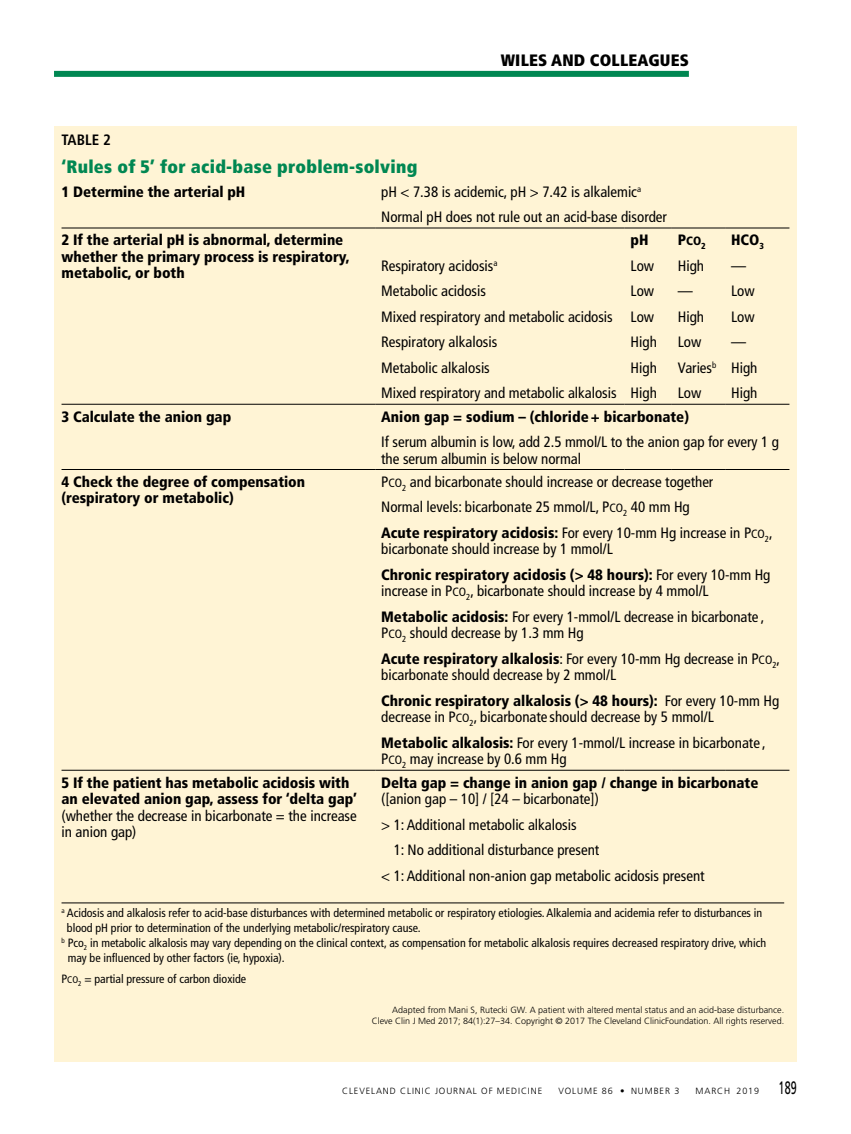
<style>
.page{position:relative;width:851px;height:1134px;background:#fff}
.page>*{position:absolute;margin:0;border:0;box-sizing:border-box;transform-origin:0 0}
.t1{font:900 condensed 18px "Frutiger LT Std";letter-spacing:.015em;color:#008752}
.t2{font:900 condensed 16.5px "Frutiger LT Std";letter-spacing:.01em;color:#000}
.t3{font:condensed 15px/25.5px "Frutiger LT Std";color:#000}
.t4{font:900 condensed 15px/16.5px "Frutiger LT Std";color:#000}
.t5{font:700 condensed 15px "Frutiger LT Std";color:#000}
.t6{font:condensed 12px "Frutiger LT Std";color:#000}
.t7{font:12px "Frutiger LT Std Black Cn SC800";color:#000}
.t8{font:300 9px/10.8px "Frutiger LT Std";color:#000;text-align:right}
.t9{font:300 9px "Frutiger LT Std";letter-spacing:.1em;color:#000}
.s1{font-family:"Frutiger LT Std";font-weight:900;font-stretch:condensed;font-size:15px}
.s2{font-weight:900}
.s3{font-family:"Frutiger LT Std Cn SC800";font-stretch:normal;font-size:12px}
.s4{font-family:"Frutiger LT Std Cn SC800";font-stretch:normal;font-size:9.6px}
.s5{font-weight:400;font-size:18px}
</style>
<div class="page">
<div style="left:54px;top:71px;width:634px;height:6px;background:#008752"></div>
<div style="left:54px;top:126px;width:742px;height:936px;background:#fff4d5"></div>
<hr style="left:62px;top:228px;width:313px;height:1px;background:#000">
<hr style="left:375px;top:228px;width:249px;height:1px;background:#000">
<hr style="left:624px;top:228px;width:47px;height:1px;background:#000">
<hr style="left:671px;top:228px;width:54px;height:1px;background:#000">
<hr style="left:725px;top:228px;width:64px;height:1px;background:#000">
<hr style="left:62px;top:404px;width:313px;height:1px;background:#000">
<hr style="left:375px;top:404px;width:249px;height:1px;background:#000">
<hr style="left:624px;top:404px;width:47px;height:1px;background:#000">
<hr style="left:671px;top:404px;width:54px;height:1px;background:#000">
<hr style="left:725px;top:404px;width:64px;height:1px;background:#000">
<hr style="left:62px;top:469px;width:313px;height:1px;background:#000">
<hr style="left:375px;top:469px;width:249px;height:1px;background:#000">
<hr style="left:624px;top:469px;width:47px;height:1px;background:#000">
<hr style="left:671px;top:469px;width:54px;height:1px;background:#000">
<hr style="left:725px;top:469px;width:64px;height:1px;background:#000">
<hr style="left:62px;top:770px;width:313px;height:1px;background:#000">
<hr style="left:375px;top:770px;width:249px;height:1px;background:#000">
<hr style="left:624px;top:770px;width:47px;height:1px;background:#000">
<hr style="left:671px;top:770px;width:54px;height:1px;background:#000">
<hr style="left:725px;top:770px;width:64px;height:1px;background:#000">
<hr style="left:62px;top:903px;width:722px;height:1px;background:#000">
<p class="t2" style="left:501px;top:51px;width:190px">WILES AND COLLEAGUES</p>
<p class="t5" style="left:62px;top:131px;width:51px">TABLE 2</p>
<p class="t1" style="left:62px;top:156px;width:357px">‘Rules of 5’ for acid-base problem-solving</p>
<p class="t4" style="left:62px;top:183px;width:185px">1 Determine the arterial pH</p>
<p class="t3" style="left:381px;top:179px;width:287px">pH &lt; 7.38 is acidemic, pH &gt; 7.42 is alkalemic<sup>a<br></sup>Normal pH does not rule out an acid-base disorder</p>
<p class="t4" style="left:62px;top:232px;width:290px">2 If the arterial pH is abnormal, determine whether the primary process is respiratory, metabolic, or both</p>
<p class="t4" style="left:630px;top:232px;width:20px">pH</p>
<p class="t3" style="left:630px;top:253px;width:28px">Low<br>Low<br>Low<br>High<br>High<br>High</p>
<p class="t3" style="left:381px;top:253px;width:237px">Respiratory acidosis<sup>a<br></sup>Metabolic acidosis<br>Mixed respiratory and metabolic acidosis<br>Respiratory alkalosis<br>Metabolic alkalosis<br>Mixed respiratory and metabolic alkalosis</p>
<p class="t7" style="left:677px;top:234px;width:29px"><span class="s1">P</span>co<sub>2</sub></p>
<p class="t3" style="left:677px;top:253px;width:40px">High —<br>High<br>Low<br>Varies<sup>b<br></sup>Low</p>
<p class="t3" style="left:731px;top:227px;width:34px"><span class="s2">HCO</span><sub>3 </sub>—<br>Low<br>Low —<br>High<br>High</p>
<p class="t4" style="left:61px;top:408px;width:171px">3 Calculate the anion gap</p>
<p class="t4" style="left:381px;top:408px;width:309px">Anion gap = sodium – (chloride+ bicarbonate)</p>
<p class="t3" style="left:381px;top:434px;width:399px;line-height:16.5px">If serum albumin is low, add 2.5 mmol/L to the anion gap for every 1 g the serum albumin is below normal</p>
<p class="t4" style="left:62px;top:473px;width:245px">4 Check the degree of compensation (respiratory or metabolic)</p>
<p class="t3" style="left:381px;top:469px;width:393px">P<span class="s3">CO</span><sub>2</sub> and bicarbonate should increase or decrease together<br>Normal levels: bicarbonate 25 mmol/L, P<span class="s3">CO</span><sub>2</sub> 40 mm Hg<br><span class="s2">Acute respiratory acidosis:</span> For every 10-mm Hg increase in P<span class="s3">CO</span><sub>2</sub>,</p>
<p class="t3" style="left:381px;top:536px;width:391px">bicarbonate should increase by 1 mmol/L<br><span class="s2">Chronic respiratory acidosis (&gt; 48 hours):</span> For every 10-mm Hg</p>
<p class="t3" style="left:381px;top:578px;width:384px">increase in P<span class="s3">CO</span><sub>2</sub>, bicarbonate should increase by 4 mmol/L<br><span class="s2">Metabolic acidosis:</span> For every 1-mmol/L decrease in bicarbonate ,</p>
<p class="t3" style="left:381px;top:620px;width:400px">P<span class="s3">CO</span><sub>2</sub> should decrease by 1.3 mm Hg<br><span class="s2">Acute respiratory alkalosis</span>: For every 10-mm Hg decrease in P<span class="s3">CO</span><sub>2</sub>,</p>
<p class="t3" style="left:381px;top:662px;width:399px">bicarbonate should decrease by 2 mmol/L<br><span class="s2">Chronic respiratory alkalosis (&gt; 48 hours):</span> For every 10-mm Hg</p>
<p class="t3" style="left:381px;top:704px;width:386px">decrease in P<span class="s3">CO</span><sub>2</sub>, bicarbonate should decrease by 5 mmol/L<br><span class="s2">Metabolic alkalosis:</span> For every 1-mmol/L increase in bicarbonate ,</p>
<p class="t3" style="left:381px;top:746px;width:187px">P<span class="s3">CO</span><sub>2</sub> may increase by 0.6 mm Hg</p>
<p class="t4" style="left:61px;top:774px;width:297px">5 If the patient has metabolic acidosis with an elevated anion gap, assess for ‘delta gap’</p>
<p class="t3" style="left:61px;top:807px;width:297px;line-height:16.5px">(whether the decrease in bicarbonate = the increase in anion gap)</p>
<p class="t4" style="left:381px;top:774px;width:378px">Delta gap = change in anion gap / change in bicarbonate</p>
<p class="t3" style="left:381px;top:786px;width:219px">([anion gap – 10] / [24 – bicarbonate]) &gt; 1: Additional metabolic alkalosis</p>
<p class="t3" style="left:381px;top:837px;width:325px;text-indent:13px">1: No additional disturbance present<br>&lt; 1: Additional non-anion gap metabolic acidosis present</p>
<p class="t6" style="left:62px;top:906px;width:702px"><sup>a</sup> Acidosis and alkalosis refer to acid-base disturbances with determined metabolic or respiratory etiologies. Alkalemia and acidemia refer to disturbances in</p>
<p class="t6" style="left:67px;top:921px;width:355px">blood pH prior to determination of the underlying metabolic/respiratory cause.</p>
<p class="t6" style="left:62px;top:936px;width:706px"><sup>b</sup> Pco<sub>2</sub> in metabolic alkalosis may vary depending on the clinical context, as compensation for metabolic alkalosis requires decreased respiratory drive, which</p>
<p class="t6" style="left:68px;top:951px;width:218px">may be influenced by other factors (ie, hypoxia).</p>
<p class="t6" style="left:61px;top:972px;width:186px">P<span class="s4">CO</span><sub>2</sub> = partial pressure of carbon dioxide</p>
<p class="t8" style="left:372px;top:1005px;width:414px">Adapted from Mani S, Rutecki GW. A patient with altered mental status and an acid-base disturbance.<br>Cleve Clin J Med 2017; 84(1):27–34. Copyright © 2017 The Cleveland ClinicFoundation. All rights reserved.</p>
<p class="t9" style="left:342px;top:1085px;width:202px">CLEVELAND CLINIC JOURNAL OF MEDICINE</p>
<p class="t9" style="left:558px;top:1085px;width:122px">VOLUME 86 • NUMBER 3</p>
<p class="t9" style="left:695px;top:1085px;width:103px">MARCH 2019 <span class="s5">189</span></p>
</div>
